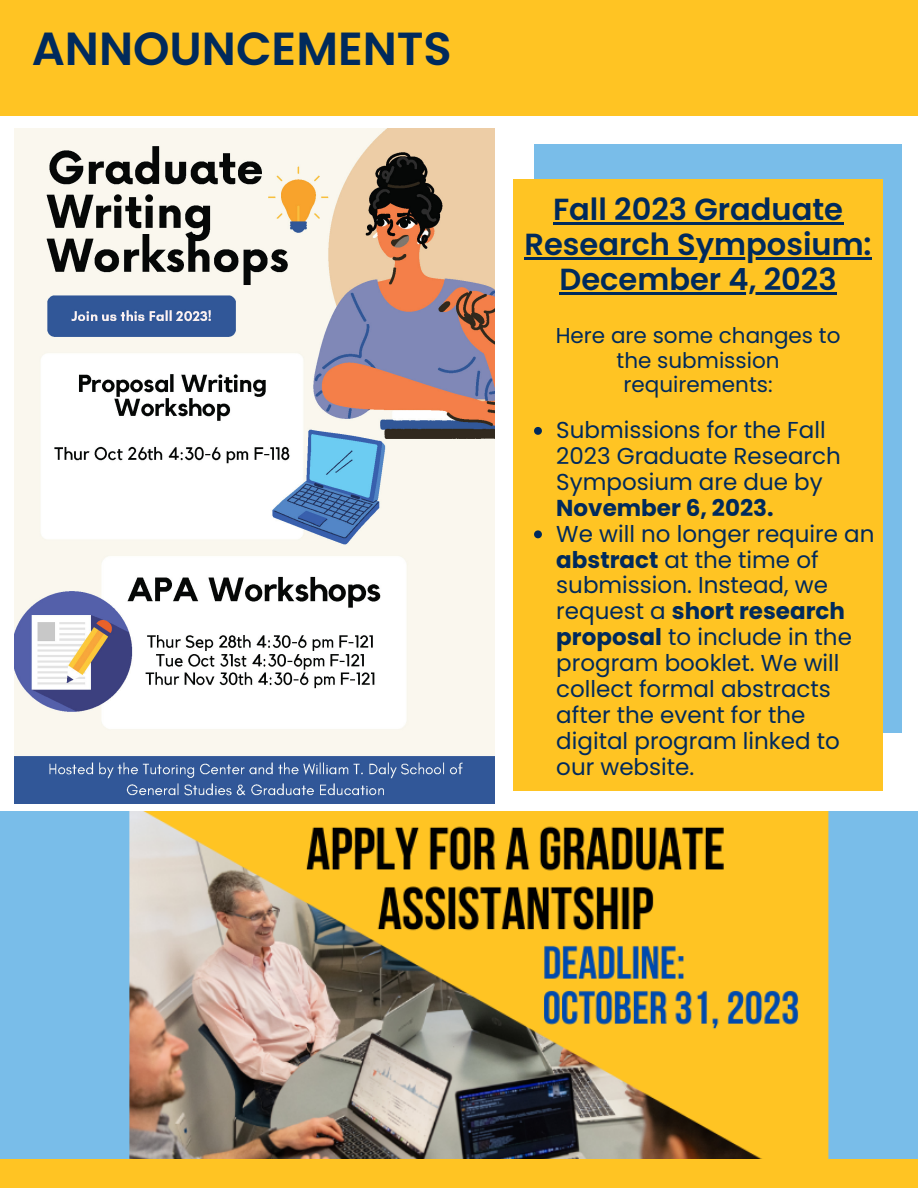
<style>
.page{position:relative;width:918px;height:1188px;background:#fff}
.page>*{position:absolute;margin:0;border:0;box-sizing:border-box;transform-origin:0 0}
.t1{font:600 46.35px "Poppins";color:#002a5c}
.t2{font:600 30.45px/34.8px "Poppins";color:#002a5c;text-align:center}
.t3{font:22.95px/25.8px "Poppins";color:#002a5c}
.t4{font:21.45px/24.8px "Poppins";color:#002a5c;text-align:center}
.s1{font-weight:700}
</style>
<div class="page">
<img style="left:14px;top:128px;width:481px;height:675px">
<div style="left:0;top:1158px;width:918px;height:30px;background:#ffc423"></div>
<div style="left:0;top:0;width:918px;height:115px;background:#ffc423"></div>
<div style="left:534px;top:144px;width:368px;height:589px;background:#79bde9"></div>
<div style="left:513px;top:179px;width:370px;height:612px;background:#ffc423"></div>
<img style="left:0;top:812px;width:918px;height:346px">
<hr style="left:560px;top:292px;width:277px;height:2px;background:#002a5c">
<hr style="left:553px;top:222px;width:290px;height:3px;background:#002a5c">
<hr style="left:525px;top:257px;width:347px;height:2px;background:#002a5c">
<svg style="left:534px;top:427px;width:8px;height:8px"></svg>
<svg style="left:534px;top:530px;width:8px;height:8px"></svg>
<p class="t1" style="left:32px;top:16px;width:422px">ANNOUNCEMENTS</p>
<p class="t2" style="left:525px;top:192px;width:349px">Fall 2023 Graduate<br>Research Symposium:</p>
<p class="t2" style="left:560px;top:262px;width:279px">December 4, 2023</p>
<p class="t4" style="left:556px;top:323px;width:286px">Here are some changes to the submission requirements:</p>
<p class="t3" style="left:556px;top:417px;width:286px">Submissions for the Fall<br>2023 Graduate Research<br>Symposium are due by<br><span class="s1">November 6, 2023.</span></p>
<p class="t3" style="left:556px;top:521px;width:320px">We will no longer require an <span class="s1">abstract</span> at the time of submission. Instead, we request a <span class="s1">short research proposal</span> to include in the program booklet. We will collect formal abstracts after the event for the digital program linked to our website.</p>
</div>
